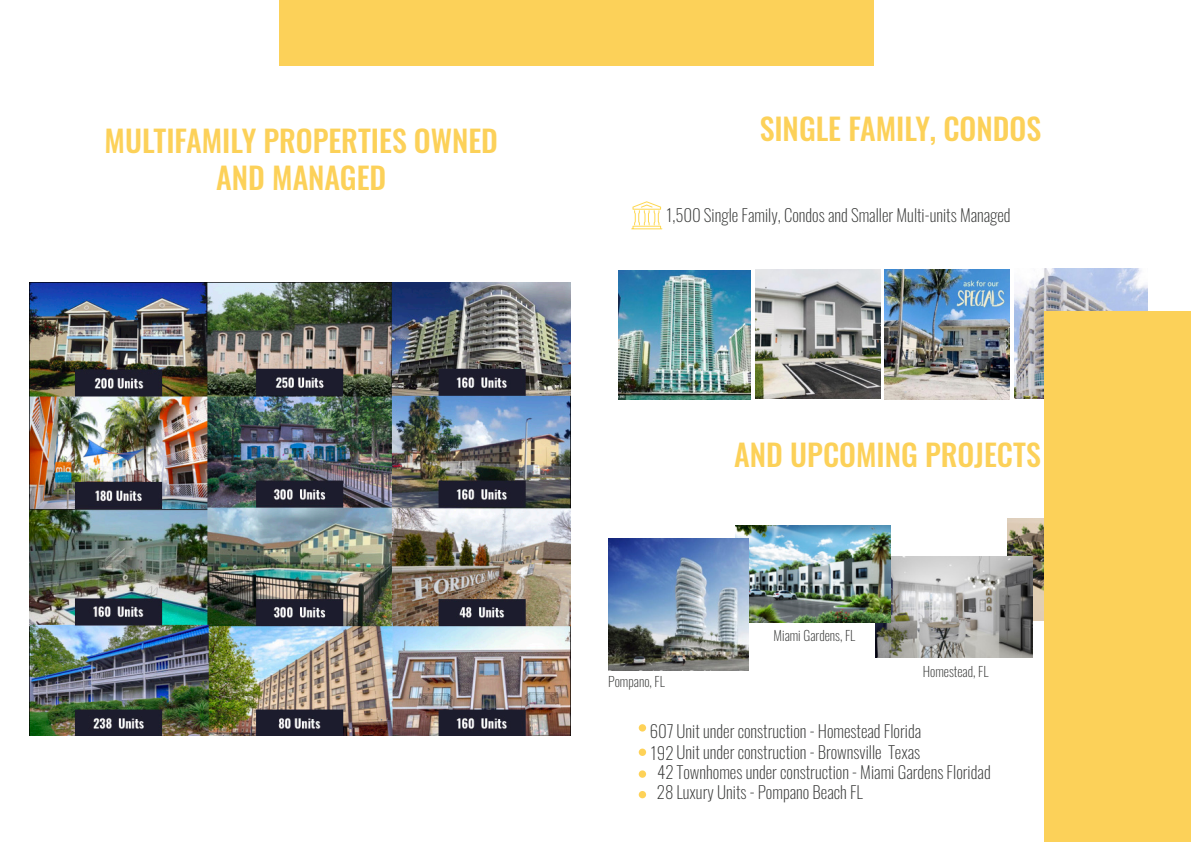
<style>
.page{position:relative;width:1191px;height:842px;background:#fff}
.page>*{position:absolute;margin:0;border:0;box-sizing:border-box;transform-origin:0 0}
.t1{font:500 30px "Oswald";color:#fcd159}
.t2{font:200 17px "Oswald";color:#383938}
.t3{font:200 13.6px "Oswald";color:#383938}
</style>
<div class="page">
<div style="left:279px;top:0;width:594px;height:65px;background:#fcd159"></div>
<img style="left:29px;top:283px;width:541px;height:452px">
<svg style="left:631px;top:201px;width:32px;height:29px"></svg>
<img style="left:618px;top:270px;width:132px;height:130px">
<img style="left:755px;top:269px;width:125px;height:130px">
<img style="left:1014px;top:269px;width:133px;height:130px">
<img style="left:885px;top:269px;width:124px;height:130px">
<img style="left:1007px;top:519px;width:38px;height:102px">
<img style="left:876px;top:556px;width:157px;height:101px">
<img style="left:735px;top:525px;width:155px;height:97px">
<div style="left:639px;top:724px;width:7px;height:7px;background:#fed258;border-radius:50%"></div>
<div style="left:639px;top:748px;width:7px;height:8px;background:#fed258;border-radius:50%"></div>
<div style="left:639px;top:770px;width:7px;height:8px;background:#fed258;border-radius:50%"></div>
<div style="left:639px;top:791px;width:7px;height:7px;background:#fed258;border-radius:50%"></div>
<img style="left:608px;top:539px;width:140px;height:132px">
<div style="left:1045px;top:311px;width:146px;height:531px;background:#fcd159"></div>
<p class="t1" style="left:105px;top:114px;width:395px">MULTIFAMILY PROPERTIES OWNED</p>
<p class="t1" style="left:216px;top:151px;width:171px">AND MANAGED</p>
<p class="t1" style="left:760px;top:102px;width:283px">SINGLE FAMILY, CONDOS</p>
<p class="t2" style="left:666px;top:200px;width:346px">1,500 Single Family, Condos and Smaller Multi-units Managed</p>
<p class="t1" style="left:734px;top:428px;width:308px">AND UPCOMING PROJECTS</p>
<p class="t3" style="left:608px;top:669px;width:58px">Pompano, FL</p>
<p class="t3" style="left:773px;top:623px;width:83px">Miami Gardens, FL</p>
<p class="t3" style="left:922px;top:660px;width:67px">Homestead, FL</p>
<p class="t2" style="left:650px;top:716px;width:273px">607 Unit under construction - Homestead Florida</p>
<p class="t2" style="left:651px;top:737px;width:271px">192 Unit under construction - Brownsville Texas</p>
<p class="t2" style="left:657px;top:757px;width:335px">42 Townhomes under construction - Miami Gardens Floridad</p>
<p class="t2" style="left:657px;top:777px;width:207px">28 Luxury Units - Pompano Beach FL</p>
</div>
